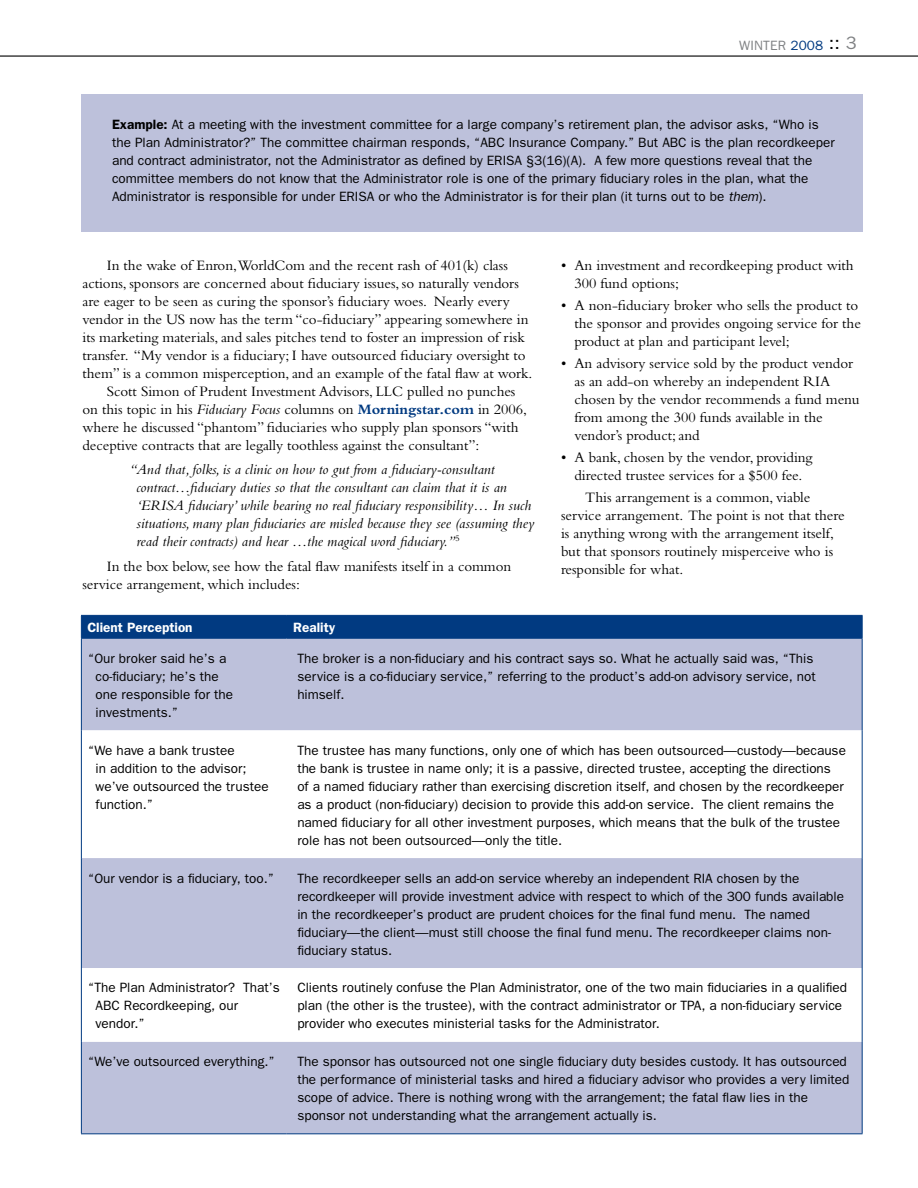
<style>
.page{position:relative;width:918px;height:1188px;background:#fff}
.page>*{position:absolute;margin:0;border:0;box-sizing:border-box;transform-origin:0 0}
.t1{font:15px/18px "Bembo";letter-spacing:-.005em;color:#000}
.t2{font:italic 15px/18px "Bembo";color:#000}
.t3{font:13.5px/18px "Franklin Gothic";color:#000}
.t4{font:600 13.5px "Franklin Gothic";color:#fff}
.t5{font:13.5px "Franklin Gothic";letter-spacing:.01em;color:#808284}
.s1{color:#013a81}
.s2{font-size:18px;color:#000}
.s3{font-weight:600}
.s4{font-style:italic}
.s5{font-weight:700;color:#013a81}
</style>
<div class="page">
<hr style="left:0;top:55px;width:918px;height:2px;background:#000">
<div style="left:81px;top:94px;width:781px;height:138px;background:#bdc1db"></div>
<svg style="left:82px;top:639px;width:780px;height:494px;fill:#bdc1db"></svg>
<hr style="left:81px;top:639px;width:1px;height:91px;background:#013a81">
<hr style="left:862px;top:639px;width:1px;height:91px;background:#013a81">
<hr style="left:81px;top:730px;width:1px;height:128px;background:#013a81">
<hr style="left:862px;top:730px;width:1px;height:128px;background:#013a81">
<hr style="left:81px;top:858px;width:1px;height:110px;background:#013a81">
<hr style="left:862px;top:858px;width:1px;height:110px;background:#013a81">
<hr style="left:81px;top:968px;width:1px;height:74px;background:#013a81">
<hr style="left:862px;top:968px;width:1px;height:74px;background:#013a81">
<hr style="left:81px;top:1042px;width:1px;height:91px;background:#013a81">
<hr style="left:862px;top:1042px;width:1px;height:91px;background:#013a81">
<hr style="left:81px;top:1133px;width:206px;height:1px;background:#013a81">
<hr style="left:287px;top:1133px;width:576px;height:1px;background:#013a81">
<div style="left:81px;top:615px;width:782px;height:23px;background:#013a81"></div>
<hr style="left:81px;top:638px;width:206px;height:1px;background:#013a81">
<hr style="left:287px;top:638px;width:576px;height:1px;background:#013a81">
<p class="t5" style="left:739px;top:37px;width:102px">WINTER <span class="s1">2008</span> <span class="s2">::</span></p>
<p class="t3" style="left:112px;top:115px;width:724px"><span class="s3">Example:</span> At a meeting with the investment committee for a large company’s retirement plan, the advisor asks, “Who is the Plan Administrator?” The committee chairman responds, “ABC Insurance Company.” But ABC is the plan recordkeeper and contract administrator, not the Administrator as defined by ERISA §3(16)(A). A few more questions reveal that the committee members do not know that the Administrator role is one of the primary fiduciary roles in the plan, what the Administrator is responsible for under ERISA or who the Administrator is for their plan (it turns out to be <span class="s4">them</span>).</p>
<p class="t1" style="left:107px;top:256px;width:403px">In the wake of Enron,WorldCom and the recent rash of 401(k) class</p>
<p class="t1" style="left:82px;top:274px;width:438px">actions, sponsors are concerned about fiduciary issues, so naturally vendors</p>
<p class="t1" style="left:82px;top:292px;width:429px">are eager to be seen as curing the sponsor’s fiduciary woes. Nearly every</p>
<p class="t1" style="left:82px;top:310px;width:448px">vendor in the US now has the term “co-fiduciary” appearing somewhere in</p>
<p class="t1" style="left:82px;top:328px;width:444px">its marketing materials, and sales pitches tend to foster an impression of risk</p>
<p class="t1" style="left:82px;top:346px;width:445px">transfer. “My vendor is a fiduciary; I have outsourced fiduciary oversight to</p>
<p class="t1" style="left:82px;top:364px;width:451px">them” is a common misperception, and an example of the fatal flaw at work.</p>
<p class="t1" style="left:107px;top:382px;width:410px">Scott Simon of Prudent Investment Advisors, LLC pulled no punches</p>
<p class="t1" style="left:82px;top:400px;width:446px">on this topic in his <span class="s4">Fiduciary Focus</span> columns on <span class="s5">Morningstar.com</span> in 2006,</p>
<p class="t1" style="left:82px;top:418px;width:438px">where he discussed “phantom” fiduciaries who supply plan sponsors “with</p>
<p class="t1" style="left:82px;top:436px;width:398px">deceptive contracts that are legally toothless against the consultant”:</p>
<p class="t2" style="left:136px;top:460px;width:400px;text-indent:-8px">“And that, folks, is a clinic on how to gut from a fiduciary-consultant contract…fiduciary duties so that the consultant can claim that it is an ‘ERISA fiduciary’ while bearing no real fiduciary responsibility… In such situations, many plan fiduciaries are misled because they see (assuming they read their contracts) and hear …the magical word fiduciary.”<sup>5</sup></p>
<p class="t1" style="left:82px;top:557px;width:430px;text-indent:24px">In the box below, see how the fatal flaw manifests itself in a common service arrangement, which includes:</p>
<p class="t1" style="left:574px;top:256px;width:281px;text-indent:-14px">• An investment and recordkeeping product with<br>300 fund options;</p>
<p class="t1" style="left:574px;top:296px;width:288px;text-indent:-14px">• A non-fiduciary broker who sells the product to the sponsor and provides ongoing service for the product at plan and participant level;</p>
<p class="t1" style="left:574px;top:354px;width:287px;text-indent:-14px">• An advisory service sold by the product vendor as an add-on whereby an independent RIA chosen by the vendor recommends a fund menu from among the 300 funds available in the vendor’s product; and</p>
<p class="t1" style="left:561px;top:448px;width:253px;text-align:center">• A bank, chosen by the vendor, providing directed trustee services for a $500 fee.</p>
<p class="t1" style="left:561px;top:488px;width:285px;text-indent:24px">This arrangement is a common, viable service arrangement. The point is not that there is anything wrong with the arrangement itself, but that sponsors routinely misperceive who is responsible for what.</p>
<p class="t4" style="left:87px;top:620px;width:107px">Client Perception</p>
<p class="t4" style="left:293px;top:620px;width:44px">Reality</p>
<p class="t3" style="left:96px;top:649px;width:139px;text-indent:-8px">“Our broker said he’s a co-fiduciary; he’s the one responsible for the investments.”</p>
<p class="t3" style="left:297px;top:649px;width:520px">The broker is a non-fiduciary and his contract says so. What he actually said was, “This service is a co-fiduciary service,” referring to the product’s add-on advisory service, not himself.</p>
<p class="t3" style="left:96px;top:741px;width:175px;text-indent:-8px">“We have a bank trustee<br>in addition to the advisor; we’ve outsourced the trustee function.”</p>
<p class="t3" style="left:297px;top:741px;width:550px">The trustee has many functions, only one of which has been outsourced—custody—because the bank is trustee in name only; it is a passive, directed trustee, accepting the directions<br>of a named fiduciary rather than exercising discretion itself, and chosen by the recordkeeper as a product (non-fiduciary) decision to provide this add-on service. The client remains the named fiduciary for all other investment purposes, which means that the bulk of the trustee role has not been outsourced—only the title.</p>
<p class="t3" style="left:88px;top:869px;width:187px">“Our vendor is a fiduciary, too.”</p>
<p class="t3" style="left:297px;top:869px;width:548px">The recordkeeper sells an add-on service whereby an independent RIA chosen by the recordkeeper will provide investment advice with respect to which of the 300 funds available in the recordkeeper’s product are prudent choices for the final fund menu. The named fiduciary—the client—must still choose the final fund menu. The recordkeeper claims non&shy;fiduciary status.</p>
<p class="t3" style="left:96px;top:979px;width:186px;text-indent:-8px">“The Plan Administrator? That’s<br>ABC Recordkeeping, our vendor.”</p>
<p class="t3" style="left:297px;top:979px;width:551px">Clients routinely confuse the Plan Administrator, one of the two main fiduciaries in a qualified plan (the other is the trustee), with the contract administrator or TPA, a non-fiduciary service provider who executes ministerial tasks for the Administrator.</p>
<p class="t3" style="left:88px;top:1052px;width:188px">“We’ve outsourced everything.”</p>
<p class="t3" style="left:297px;top:1052px;width:554px">The sponsor has outsourced not one single fiduciary duty besides custody. It has outsourced the performance of ministerial tasks and hired a fiduciary advisor who provides a very limited scope of advice. There is nothing wrong with the arrangement; the fatal flaw lies in the sponsor not understanding what the arrangement actually is.</p>
</div>
